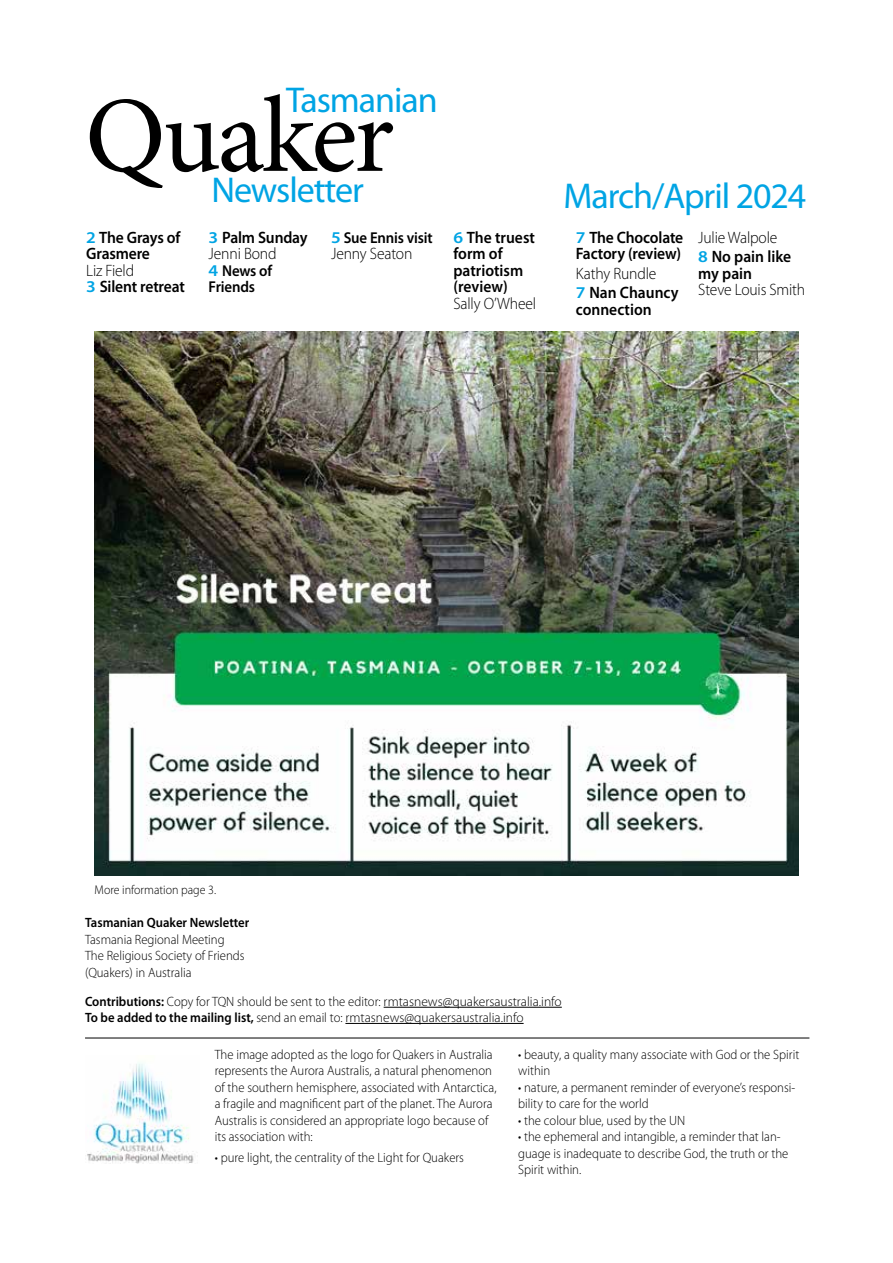
<style>
.page{position:relative;width:893px;height:1263px;background:#fff}
.page>*{position:absolute;margin:0;border:0;box-sizing:border-box;transform-origin:0 0}
.t1{font:108px "Minion Pro";letter-spacing:-.025em;color:#000}
.t2{font:36px "Myriad Pro";letter-spacing:-.03em;color:#00a4e4}
.t3{font:600 16.5px/16.5px "Myriad Pro";letter-spacing:-.01em;color:#000;scale:.94 1}
.t4{font:300 16.5px/19.5px "Myriad Pro";letter-spacing:-.01em;color:#000;scale:.94 1}
.t5{font:600 15.75px/16.5px "Myriad Pro";letter-spacing:-.01em;color:#000;scale:.94 1}
.t6{font:300 13.5px/16.5px "Myriad Pro";color:#000;scale:.94 1}
.t7{font:600 13.5px "Myriad Pro";color:#000;scale:.94 1}
.t8{font:300 12.75px "Myriad Pro";color:#000;scale:.94 1}
.s1{color:#00a4e4}
.s2{font-weight:300}
.s3{font-size:16.5px;color:#00a4e4}
.s4{font-weight:600;color:#00a4e4}
.s5{font-weight:600}
</style>
<div class="page">
<hr style="left:85px;top:1038px;width:724px;height:1px;background:#000">
<img style="left:87px;top:1063px;width:107px;height:100px">
<hr style="left:384px;top:1007px;width:178px;height:1px;background:#000">
<hr style="left:345px;top:1023px;width:179px;height:1px;background:#000">
<img style="left:95px;top:332px;width:704px;height:544px">
<h2 class="t2" style="left:286px;top:78px;width:153px">Tasmanian</h2>
<h1 class="t1" style="left:85px;top:64px;width:310px">Quaker</h1>
<h2 class="t2" style="left:211px;top:168px;width:154px">Newsletter</h2>
<p class="t3" style="left:86px;top:229px;width:102px"><span class="s1">2</span> The Grays of<br>Grasmere</p>
<p class="t3" style="left:86px;top:262px;width:106px"><span class="s2">Liz Field<br></span><span class="s1">3</span> Silent retreat</p>
<p class="t3" style="left:209px;top:229px;width:107px"><span class="s1">3</span> Palm Sunday<br><span class="s2">Jenni Bond</span></p>
<p class="t5" style="left:209px;top:262px;width:69px"><span class="s3">4</span> News of<br>Friends</p>
<p class="t5" style="left:331px;top:229px;width:110px"><span class="s3">5</span> Sue Ennis visit</p>
<p class="t4" style="left:331px;top:244px;width:88px">Jenny Seaton</p>
<p class="t3" style="left:453px;top:229px;width:88px"><span class="s1">6</span> The truest form of patriotism (review)</p>
<p class="t4" style="left:453px;top:293px;width:89px">Sally O’Wheel</p>
<h2 class="t2" style="left:563px;top:174px;width:244px">March/April 2024</h2>
<p class="t3" style="left:576px;top:229px;width:116px"><span class="s1">7</span> The Chocolate<br>Factory (review)</p>
<p class="t4" style="left:576px;top:263px;width:111px">Kathy Rundle<br><span class="s4">7</span> <span class="s5">Nan Chauncy</span></p>
<p class="t3" style="left:576px;top:301px;width:82px">connection</p>
<p class="t4" style="left:698px;top:227px;width:100px">Julie Walpole<br><span class="s4">8</span> <span class="s5">No pain like</span></p>
<p class="t3" style="left:698px;top:265px;width:59px">my pain</p>
<p class="t4" style="left:698px;top:280px;width:115px">Steve Louis Smith</p>
<p class="t8" style="left:95px;top:882px;width:131px">More information page 3.</p>
<p class="t7" style="left:85px;top:914px;width:176px">Tasmanian Quaker Newsletter</p>
<p class="t6" style="left:85px;top:931px;width:171px">Tasmania Regional Meeting<br>The Religious Society of Friends (Quakers) in Australia</p>
<p class="t6" style="left:85px;top:993px;width:509px"><span class="s5">Contributions:</span> Copy for TQN should be sent to the editor: rmtasnews@quakersaustralia.info<br><span class="s5">To be added to the mailing list,</span> send an email to: rmtasnews@quakersaustralia.info</p>
<p class="t6" style="left:215px;top:1046px;width:301px">The image adopted as the logo for Quakers in Australia represents the Aurora Australis, a natural phenomenon of the southern hemisphere, associated with Antarctica, a fragile and magnificent part of the planet. The Aurora Australis is considered an appropriate logo because of its association with:</p>
<p class="t6" style="left:215px;top:1149px;width:267px">• pure light, the centrality of the Light for Quakers</p>
<p class="t6" style="left:518px;top:1046px;width:300px">• beauty, a quality many associate with God or the Spirit within</p>
<p class="t6" style="left:518px;top:1079px;width:296px">• nature, a permanent reminder of everyone’s responsi&shy;bility to care for the world</p>
<p class="t6" style="left:518px;top:1112px;width:179px">• the colour blue, used by the UN</p>
<p class="t6" style="left:518px;top:1128px;width:289px">• the ephemeral and intangible, a reminder that lan&shy;guage is inadequate to describe God, the truth or the<br>Spirit within.</p>
</div>
